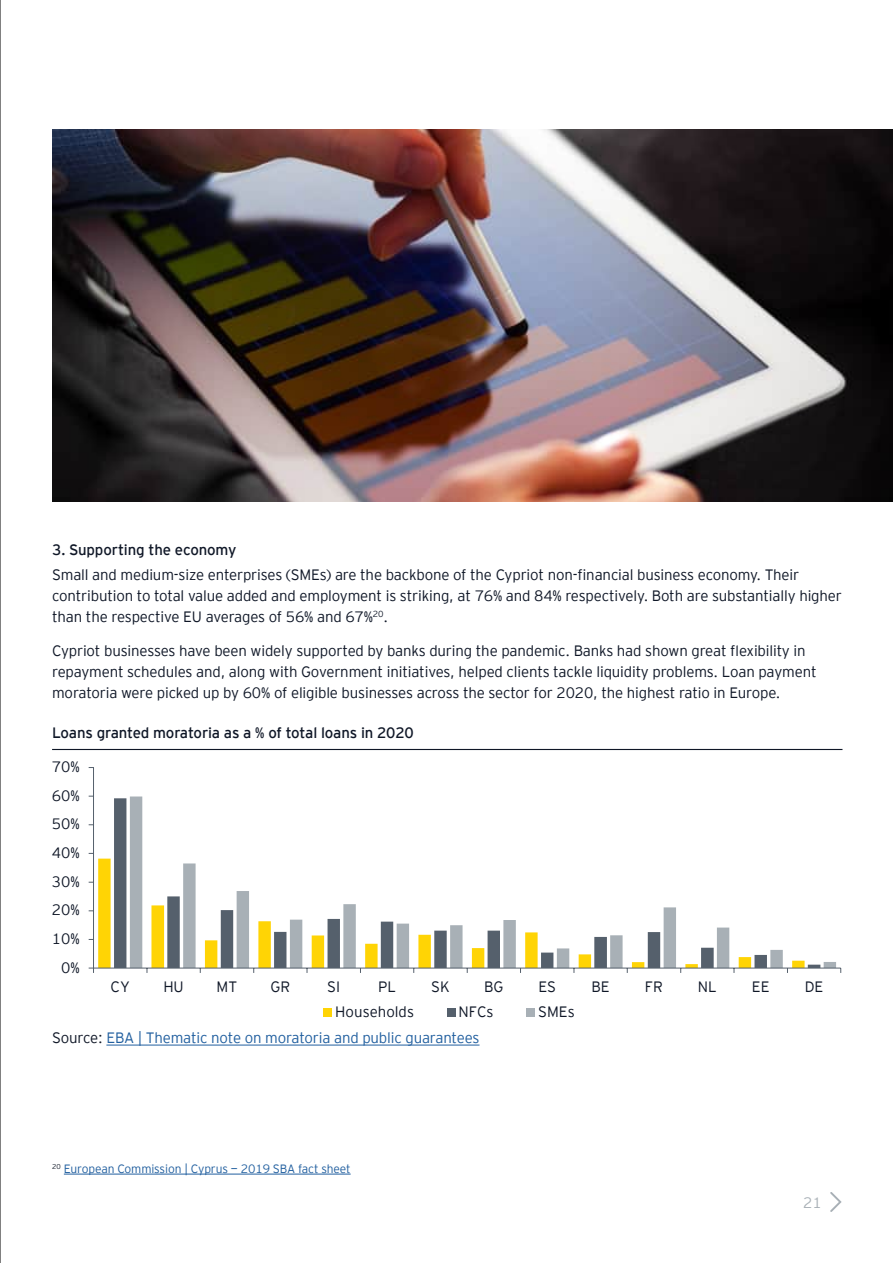
<style>
.page{position:relative;width:893px;height:1263px;background:#fff}
.page>*{position:absolute;margin:0;border:0;box-sizing:border-box;transform-origin:0 0}
.t1{font:300 15px/21px "EY Interstate";letter-spacing:-.01em;color:#0f1727}
.t2{font:300 15px "EY Interstate";letter-spacing:-.01em;color:#0f1727}
.t3{font:300 15px "EY Interstate";letter-spacing:-.01em;color:#215f9f}
.t4{font:300 15px "EY Interstate";color:#a8b0b6}
.t5{font:300 12px "EY Interstate";letter-spacing:-.01em;color:#215f9f}
.s1{color:#0f1727}
</style>
<div class="page">
<hr style="left:52px;top:749px;width:790px;height:1px;background:#0f1727">
<hr style="left:64px;top:1174px;width:287px;height:1px;background:#215f9f">
<hr style="left:106px;top:1045px;width:373px;height:1px;background:#215f9f">
<svg style="left:98px;top:859px;width:16px;height:109px;fill:#ffd405"></svg>
<svg style="left:114px;top:798px;width:16px;height:170px;fill:#55606c"></svg>
<svg style="left:130px;top:796px;width:706px;height:172px"></svg>
<hr style="left:93px;top:767px;width:1px;height:201px;background:#55606c">
<hr style="left:94px;top:968px;width:747px;height:1px;background:#55606c">
<div style="left:324px;top:1008px;width:8px;height:9px;background:#ffd405"></div>
<div style="left:447px;top:1008px;width:8px;height:9px;background:#55606c"></div>
<div style="left:527px;top:1008px;width:8px;height:9px;background:#a8b0b6"></div>
<img style="left:52px;top:130px;width:841px;height:372px">
<svg style="left:830px;top:1192px;width:12px;height:20px"></svg>
<hr style="left:0;top:0;width:1px;height:1263px;background:#000">
<p class="t2" style="left:52px;top:539px;width:186px">3. Supporting the economy</p>
<p class="t1" style="left:52px;top:563px;width:791px">Small and medium-size enterprises (SMEs) are the backbone of the Cypriot non-financial business economy. Their contribution to total value added and employment is striking, at 76% and 84% respectively. Both are substantially higher than the respective EU averages of 56% and 67%<sup>20</sup>.</p>
<p class="t1" style="left:52px;top:639px;width:766px">Cypriot businesses have been widely supported by banks during the pandemic. Banks had shown great flexibility in repayment schedules and, along with Government initiatives, helped clients tackle liquidity problems. Loan payment moratoria were picked up by 60% of eligible businesses across the sector for 2020, the highest ratio in Europe.</p>
<p class="t2" style="left:52px;top:722px;width:363px">Loans granted moratoria as a % of total loans in 2020</p>
<p class="t1" style="left:52px;top:755px;width:29px">70%</p>
<p class="t1" style="left:52px;top:784px;width:29px">60%</p>
<p class="t1" style="left:52px;top:813px;width:29px">50%</p>
<p class="t1" style="left:52px;top:841px;width:29px">40%</p>
<p class="t1" style="left:52px;top:870px;width:29px">30%</p>
<p class="t1" style="left:52px;top:899px;width:29px">20%</p>
<p class="t1" style="left:52px;top:927px;width:29px">10%</p>
<p class="t1" style="left:61px;top:956px;width:20px">0%</p>
<p class="t1" style="left:111px;top:975px;width:21px">CY</p>
<p class="t1" style="left:163px;top:975px;width:22px">HU</p>
<p class="t1" style="left:217px;top:975px;width:22px">MT</p>
<p class="t1" style="left:271px;top:975px;width:21px">GR</p>
<p class="t1" style="left:327px;top:975px;width:14px">SI</p>
<p class="t1" style="left:378px;top:975px;width:19px">PL</p>
<p class="t1" style="left:431px;top:975px;width:20px">SK</p>
<p class="t1" style="left:484px;top:975px;width:21px">BG</p>
<p class="t1" style="left:538px;top:975px;width:19px">ES</p>
<p class="t1" style="left:591px;top:975px;width:20px">BE</p>
<p class="t1" style="left:645px;top:975px;width:19px">FR</p>
<p class="t1" style="left:698px;top:975px;width:20px">NL</p>
<p class="t1" style="left:752px;top:975px;width:19px">EE</p>
<p class="t1" style="left:805px;top:975px;width:20px">DE</p>
<p class="t1" style="left:335px;top:1001px;width:80px">Households</p>
<p class="t1" style="left:459px;top:1001px;width:36px">NFCs</p>
<p class="t1" style="left:538px;top:1001px;width:38px">SMEs</p>
<p class="t3" style="left:52px;top:1027px;width:429px"><span class="s1">Source:</span> EBA | Thematic note on moratoria and public guarantees</p>
<p class="t5" style="left:52px;top:1160px;width:300px"><sup>20</sup> European Commission | Cyprus — 2019 SBA fact sheet</p>
<p class="t4" style="left:803px;top:1192px;width:20px">21</p>
</div>
